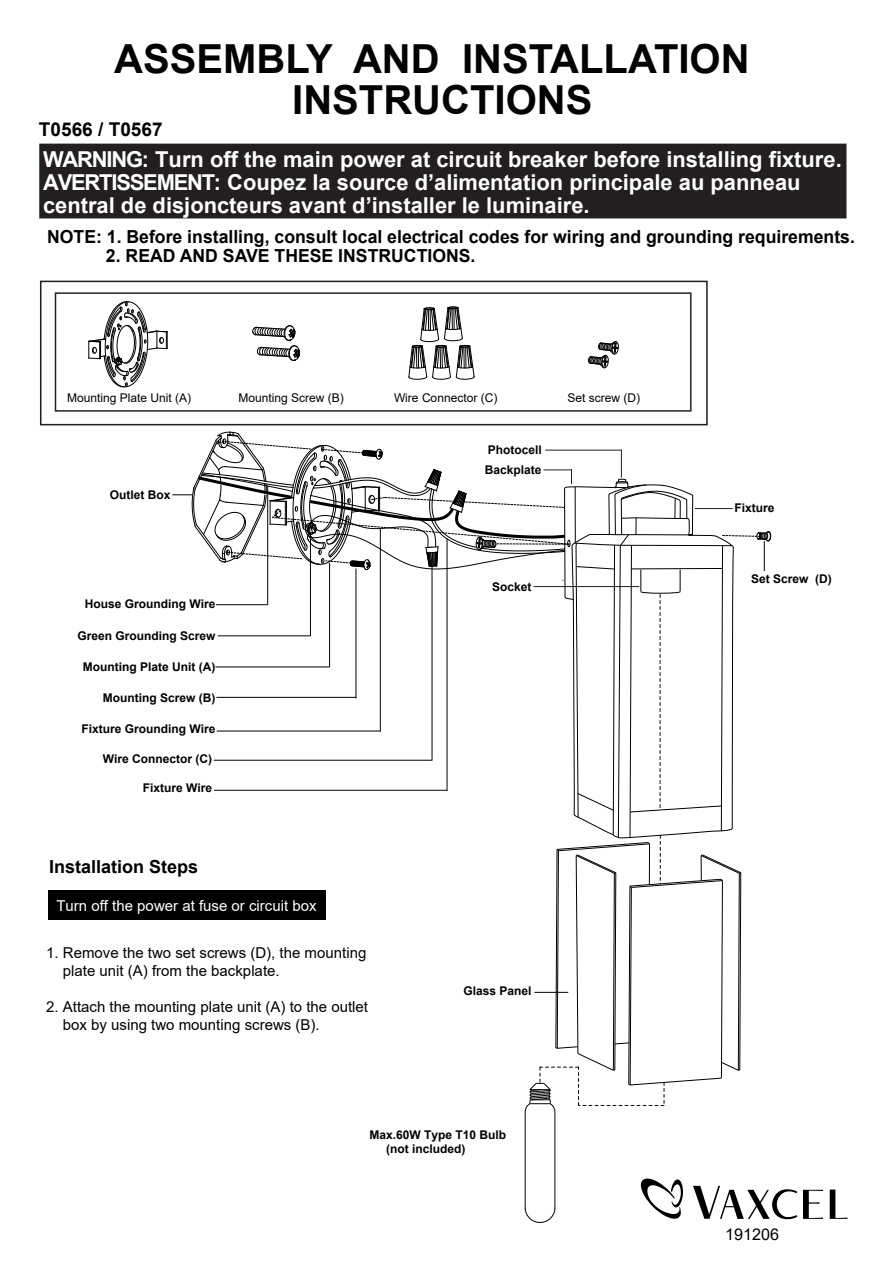
<style>
.page{position:relative;width:893px;height:1263px;background:#fff}
.page>*{position:absolute;margin:0;border:0;box-sizing:border-box;transform-origin:0 0}
.t1{font:700 40.05px/41.1px "Arial";color:#030303;text-align:center}
.t2{font:700 21.9px/23.2px "Arial";color:#fff}
.t3{font:700 19.05px "Arial";color:#030303}
.t4{font:700 18px "Arial";color:#030303}
.t5{font:700 18px "Arial";color:#000}
.t6{font:16.2px "Arial";color:#000}
.t7{font:15px/18px "Arial";color:#000}
.t8{font:15px "Arial";color:#fff}
.t9{font:700 12px/14.4px "Arial";color:#000}
.t10{font:12px "Arial";color:#000}
.t11{font:700 12px/20.4px "Arial";color:#030303}
.s1{color:#030303}
</style>
<div class="page">
<div style="left:40px;top:281px;width:668px;height:144px;border:2px solid #211e20"></div>
<div style="left:55px;top:292px;width:636px;height:120px;border:1px solid #211e20"></div>
<div style="left:42px;top:147px;width:801px;height:68px;background:#231f20"></div>
<div style="left:39px;top:144px;width:807px;height:74px;border:6px solid #231f20"></div>
<svg style="left:408px;top:307px;width:67px;height:73px"></svg>
<svg style="left:252px;top:325px;width:48px;height:36px"></svg>
<svg style="left:588px;top:341px;width:31px;height:27px"></svg>
<svg style="left:88px;top:301px;width:80px;height:86px"></svg>
<svg style="left:830px;top:1189px;width:17px;height:30px"></svg>
<svg style="left:803px;top:1190px;width:20px;height:29px"></svg>
<svg style="left:172px;top:432px;width:625px;height:791px"></svg>
<div style="left:48px;top:890px;width:277px;height:29px;background:#000"></div>
<h1 class="t1" style="left:114px;top:39px;width:637px">ASSEMBLY AND INSTALLATION<br>INSTRUCTIONS</h1>
<h3 class="t3" style="left:39px;top:116px;width:125px">T0566 / T0567</h3>
<h2 class="t2" style="left:43px;top:148px;width:800px">WARNING: Turn off the main power at circuit breaker before installing fixture.<br>AVERTISSEMENT: Coupez la source d’alimentation principale au panneau central de disjoncteurs avant d’installer le luminaire.</h2>
<h3 class="t4" style="left:47px;top:224px;width:809px">NOTE: 1. Before installing, consult local electrical codes for wiring and grounding requirements.</h3>
<h3 class="t4" style="left:106px;top:243px;width:371px">2. READ AND SAVE THESE INSTRUCTIONS.</h3>
<p class="t10" style="left:67px;top:389px;width:126px">Mounting Plate Unit (A)</p>
<p class="t10" style="left:238px;top:389px;width:107px">Mounting Screw (B)</p>
<p class="t10" style="left:394px;top:389px;width:105px">Wire Connector (C)</p>
<p class="t10" style="left:567px;top:389px;width:74px">Set screw (D)</p>
<p class="t9" style="left:110px;top:487px;width:62px">Outlet Box</p>
<p class="t9" style="left:85px;top:596px;width:132px">House Grounding Wire</p>
<p class="t9" style="left:77px;top:628px;width:140px">Green Grounding Screw</p>
<p class="t9" style="left:83px;top:659px;width:134px">Mounting Plate Unit (A)</p>
<p class="t9" style="left:103px;top:691px;width:114px">Mounting Screw (B)</p>
<p class="t9" style="left:81px;top:722px;width:136px">Fixture Grounding Wire</p>
<p class="t9" style="left:103px;top:752px;width:111px">Wire Connector (C)</p>
<p class="t9" style="left:143px;top:781px;width:71px">Fixture Wire</p>
<h3 class="t5" style="left:49px;top:854px;width:151px">Installation Steps</h3>
<p class="t8" style="left:56px;top:896px;width:262px">Turn off the power at fuse or circuit box</p>
<p class="t7" style="left:63px;top:944px;width:305px;text-indent:-17px">1. Remove the two set screws (D), the <span class="s1">mounting plate unit</span> (A) from the backplate.</p>
<p class="t7" style="left:63px;top:998px;width:307px;text-indent:-17px">2. Attach the mounting plate <span class="s1">unit</span> (A) to the outlet box by using two mounting screws (B).</p>
<p class="t11" style="left:485px;top:440px;width:59px">Photocell<br>Backplate</p>
<p class="t9" style="left:492px;top:580px;width:41px">Socket</p>
<p class="t9" style="left:463px;top:984px;width:70px">Glass Panel</p>
<p class="t9" style="left:386px;top:1127px;width:122px;text-indent:-17px">Max.60W Type T10 Bulb (not included)</p>
<p class="t9" style="left:734px;top:501px;width:42px">Fixture</p>
<p class="t9" style="left:751px;top:571px;width:82px">Set Screw (D)</p>
<h3 class="t6" style="left:725px;top:1223px;width:55px">191206</h3>
</div>
